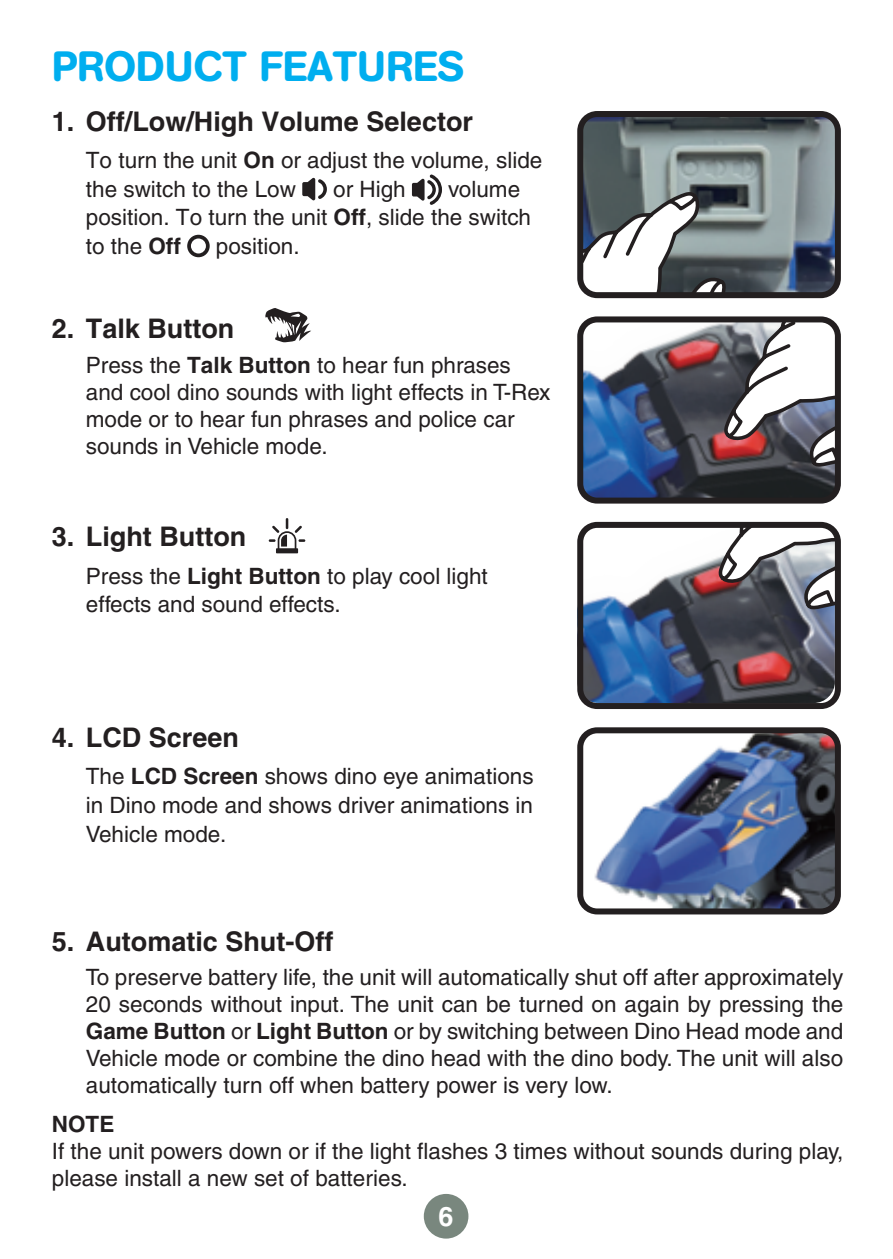
<style>
.page{position:relative;width:893px;height:1259px;background:#fff}
.page>*{position:absolute;margin:0;border:0;box-sizing:border-box;transform-origin:0 0}
.t1{font:500 42px "AG Book Rounded";color:#00aeef}
.t2{font:700 27px "Helvetica";color:#231f20}
.t3{font:700 27px "Helvetica";color:#fff}
.t4{font:500 22.5px/27px "Helvetica";color:#231f20}
.t5{font:700 22.5px "Helvetica";color:#231f20}
.s1{font-weight:700}
</style>
<div class="page">
<div style="left:424px;top:1194px;width:44px;height:44px;background:#79877e;border-radius:50%"></div>
<svg style="left:302px;top:178px;width:25px;height:22px"></svg>
<svg style="left:412px;top:174px;width:30px;height:31px"></svg>
<svg style="left:187px;top:235px;width:23px;height:22px"></svg>
<svg style="left:265px;top:308px;width:46px;height:34px"></svg>
<svg style="left:269px;top:518px;width:36px;height:35px"></svg>
<img style="left:584px;top:118px;width:250px;height:173px">
<svg style="left:584px;top:190px;width:143px;height:101px"></svg>
<div style="left:577px;top:111px;width:264px;height:187px;border:6px solid #231f20;border-radius:17px"></div>
<img style="left:584px;top:734px;width:250px;height:173px">
<div style="left:577px;top:727px;width:264px;height:187px;border:6px solid #231f20;border-radius:17px"></div>
<img style="left:584px;top:323px;width:250px;height:173px">
<svg style="left:722px;top:323px;width:112px;height:145px"></svg>
<div style="left:577px;top:316px;width:264px;height:187px;border:6px solid #231f20;border-radius:17px"></div>
<img style="left:584px;top:529px;width:250px;height:173px">
<svg style="left:717px;top:529px;width:117px;height:81px"></svg>
<div style="left:577px;top:522px;width:264px;height:187px;border:6px solid #231f20;border-radius:17px"></div>
<h1 class="t1" style="left:52px;top:42px;width:414px">PRODUCT FEATURES</h1>
<p class="t2" style="left:52px;top:104px;width:423px">1. Off/Low/High Volume Selector</p>
<p class="t4" style="left:86px;top:145px;width:458px;line-height:28.8px">To turn the unit <span class="s1">On</span> or adjust the volume, slide the switch to the Low</p>
<p class="t4" style="left:86px;top:174px;width:447px;line-height:28.8px;text-indent:362px">volume position. To turn the unit <span class="s1">Off</span>, slide the switch to the <span class="s1">Off</span></p>
<p class="t4" style="left:333px;top:175px;width:74px">or High</p>
<p class="t4" style="left:216px;top:233px;width:85px">position.</p>
<p class="t2" style="left:52px;top:312px;width:184px">2. Talk Button</p>
<p class="t4" style="left:86px;top:352px;width:466px">Press the <span class="s1">Talk Button</span> to hear fun phrases and cool dino sounds with light effects in T-Rex mode or to hear fun phrases and police car sounds in Vehicle mode.</p>
<p class="t2" style="left:52px;top:520px;width:196px">3. Light Button</p>
<p class="t4" style="left:86px;top:561px;width:403px;line-height:28.8px">Press the <span class="s1">Light Button</span> to play cool light effects and sound effects.</p>
<p class="t2" style="left:52px;top:721px;width:189px">4. LCD Screen</p>
<p class="t4" style="left:86px;top:762px;width:449px;line-height:28.8px;text-align:justify">The <span class="s1">LCD Screen</span> shows dino eye animations in Dino mode and shows driver animations in Vehicle mode.</p>
<p class="t2" style="left:52px;top:924px;width:283px">5. Automatic Shut-Off</p>
<p class="t4" style="left:86px;top:963px;width:759px;text-align:justify">To preserve battery life, the unit will automatically shut off after approximately 20 seconds without input. The unit can be turned on again by pressing the <span class="s1">Game Button</span> or <span class="s1">Light Button</span> or by switching between Dino Head mode and Vehicle mode or combine the dino head with the dino body. The unit will also automatically turn off when battery power is very low.</p>
<p class="t5" style="left:52px;top:1110px;width:64px">NOTE</p>
<p class="t4" style="left:52px;top:1138px;width:793px">If the unit powers down or if the light flashes 3 times without sounds during play, please install a new set of batteries.</p>
<p class="t3" style="left:439px;top:1200px;width:17px">6</p>
</div>
